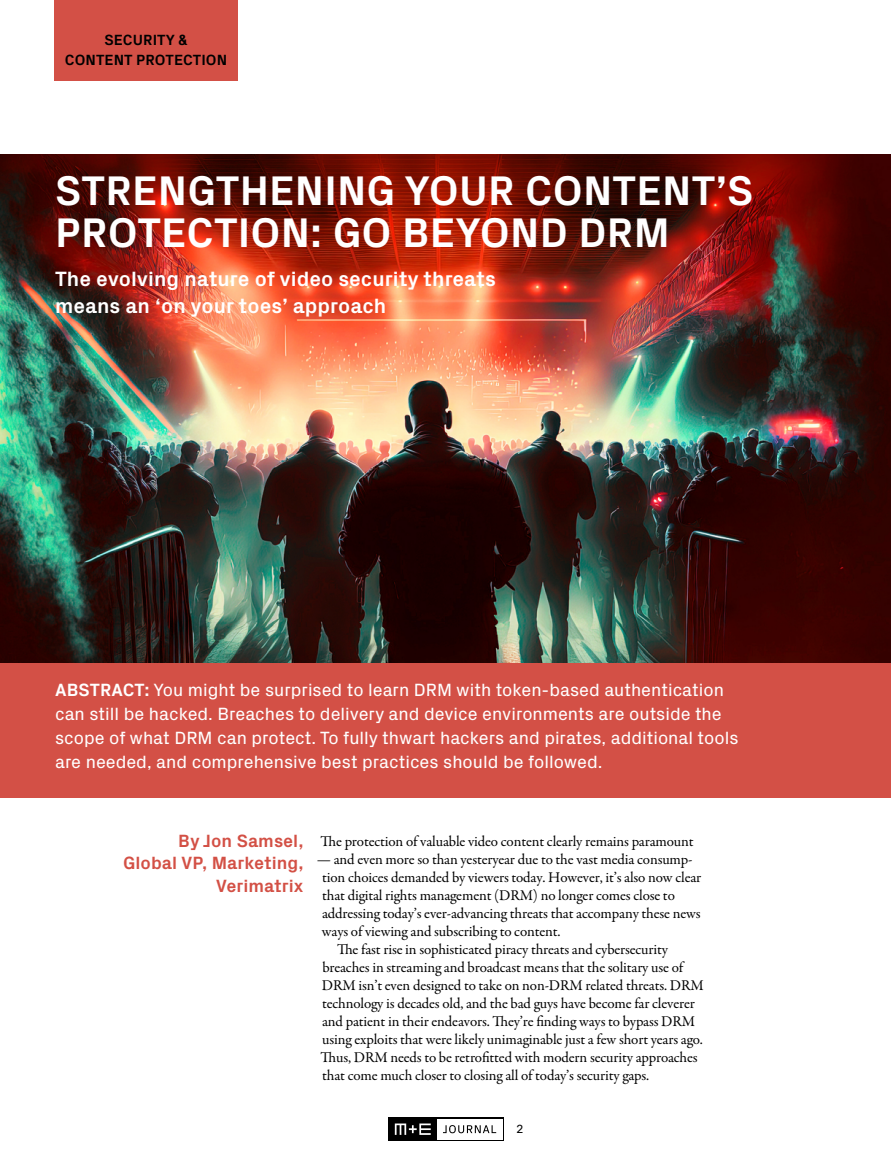
<style>
.page{position:relative;width:891px;height:1161px;background:#fff}
.page>*{position:absolute;margin:0;border:0;box-sizing:border-box;transform-origin:0 0}
.t1{font:700 42px/42px "Px Grotesk";letter-spacing:.005em;color:#fff}
.t2{font:700 21px/27px "Px Grotesk";color:#fff}
.t3{font:18px/24px "Px Grotesk";color:#fff}
.t4{font:700 18px/22.5px "Px Grotesk";color:#d35045;text-align:right}
.t5{font:15px "Garamond Premr Pro";letter-spacing:-.01em;color:#000}
.t6{font:700 15px/20.2px "Px Grotesk";letter-spacing:.005em;color:#000;text-align:center}
.t7{font:12px "Px Grotesk";color:#000}
.s1{font-weight:700}
</style>
<div class="page">
<svg style="left:389px;top:1117px;width:115px;height:24px"></svg>
<div style="left:437px;top:1119px;width:65px;height:20px;background:#fff"></div>
<svg style="left:443px;top:1125px;width:53px;height:8px"></svg>
<svg style="left:395px;top:1124px;width:36px;height:11px"></svg>
<img style="left:0;top:154px;width:891px;height:509px">
<div style="left:0;top:663px;width:891px;height:134px;background:#d35046"></div>
<div style="left:54px;top:0;width:184px;height:81px;background:#d35046"></div>
<p class="t6" style="left:65px;top:29px;width:164px">SECURITY &amp;<br>CONTENT PROTECTION</p>
<h1 class="t1" style="left:55px;top:168px;width:700px">STRENGTHENING YOUR CONTENT’S<br>PROTECTION: GO BEYOND DRM</h1>
<h2 class="t2" style="left:55px;top:264px;width:442px">The evolving nature of video security threats means an ‘on your toes’ approach</h2>
<p class="t3" style="left:55px;top:677px;width:685px"><span class="s1">ABSTRACT:</span> You might be surprised to learn DRM with token-based authentication can still be hacked. Breaches to delivery and device environments are outside the scope of what DRM can protect. To fully thwart hackers and pirates, additional tools are needed, and comprehensive best practices should be followed.</p>
<p class="t4" style="left:123px;top:829px;width:182px">By Jon Samsel,<br>Global VP, Marketing,<br>Verimatrix</p>
<p class="t5" style="left:321px;top:832px;width:375px">The protection of valuable video content clearly remains paramount</p>
<p class="t5" style="left:317px;top:850px;width:377px">— and even more so than yesteryear due to the vast media consump-</p>
<p class="t5" style="left:322px;top:868px;width:381px">tion choices demanded by viewers today. However, it’s also now clear</p>
<p class="t5" style="left:322px;top:886px;width:354px">that digital rights management (DRM) no longer comes close to</p>
<p class="t5" style="left:322px;top:904px;width:380px">addressing today’s ever-advancing threats that accompany these news</p>
<p class="t5" style="left:322px;top:922px;width:240px">ways of viewing and subscribing to content.</p>
<p class="t5" style="left:337px;top:940px;width:333px">The fast rise in sophisticated piracy threats and cybersecurity</p>
<p class="t5" style="left:322px;top:958px;width:362px">breaches in streaming and broadcast means that the solitary use of</p>
<p class="t5" style="left:322px;top:976px;width:383px">DRM isn’t even designed to take on non-DRM related threats. DRM</p>
<p class="t5" style="left:322px;top:994px;width:374px">technology is decades old, and the bad guys have become far cleverer</p>
<p class="t5" style="left:322px;top:1012px;width:375px">and patient in their endeavors. They’re finding ways to bypass DRM</p>
<p class="t5" style="left:322px;top:1030px;width:382px">using exploits that were likely unimaginable just a few short years ago.</p>
<p class="t5" style="left:321px;top:1048px;width:379px">Thus, DRM needs to be retrofitted with modern security approaches</p>
<p class="t5" style="left:322px;top:1066px;width:329px">that come much closer to closing all of today’s security gaps.</p>
<p class="t7" style="left:517px;top:1120px;width:8px">2</p>
</div>
